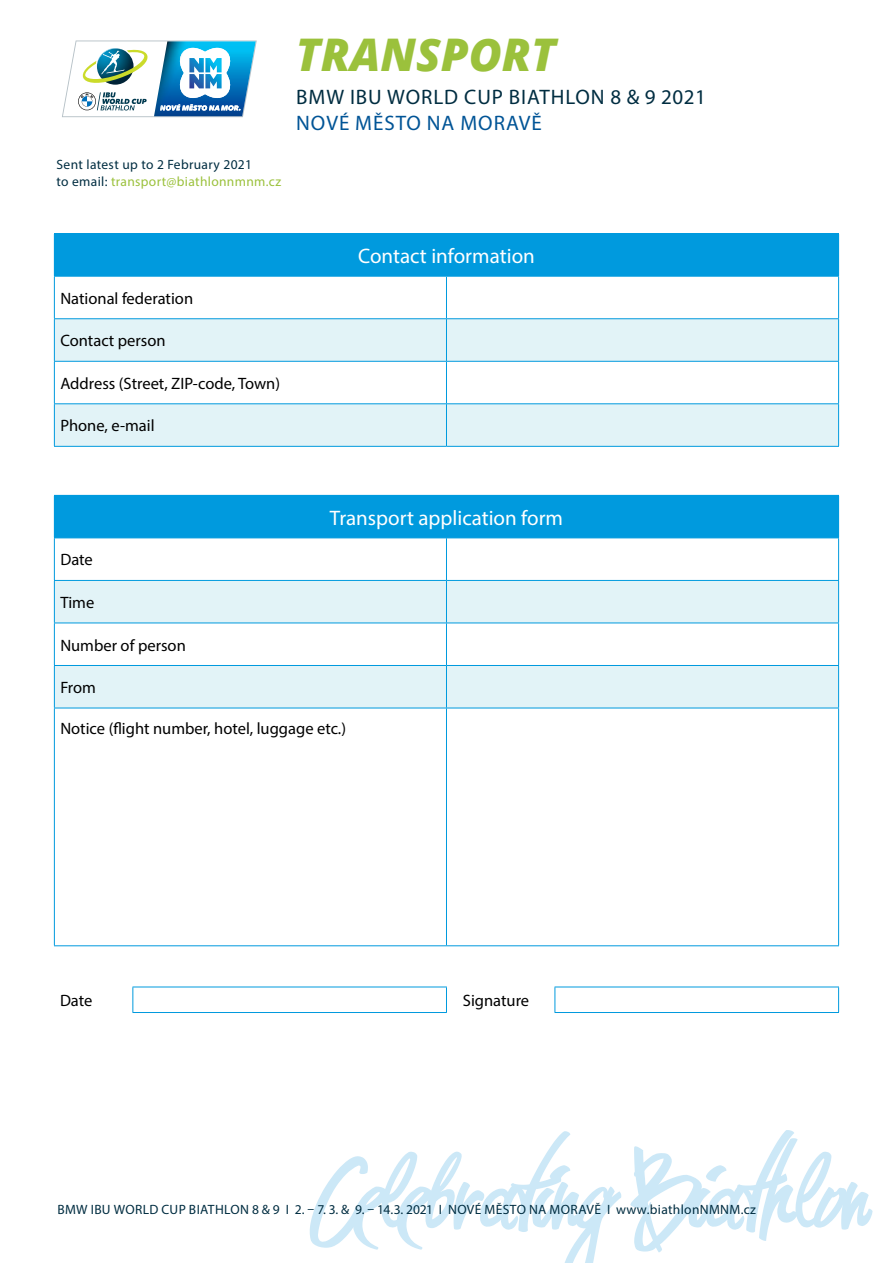
<style>
.page{position:relative;width:893px;height:1263px;background:#fff}
.page>*{position:absolute;margin:0;border:0;box-sizing:border-box;transform-origin:0 0}
.t1{font:italic 800 45px "Open Sans";color:#9bc13c}
.t2{font:21px "Myriad Pro";color:#fff}
.t3{font:21px "Myriad Pro";letter-spacing:.045em;color:#002d41}
.t4{font:21px "Myriad Pro";letter-spacing:.045em;color:#005496}
.t5{font:16.5px "Myriad Pro";color:#000}
.t6{font:13.5px/16.2px "Myriad Pro";letter-spacing:.025em;color:#002d41}
.s1{color:#9bc13c}
</style>
<div class="page">
<svg style="left:309px;top:1131px;width:312px;height:132px"></svg>
<svg style="left:630px;top:1130px;width:243px;height:122px"></svg>
<div style="left:54px;top:495px;width:785px;height:43px;background:#009ade"></div>
<svg style="left:55px;top:538px;width:783px;height:42px"></svg>
<svg style="left:55px;top:581px;width:783px;height:127px;fill:#e2f3f7"></svg>
<hr style="left:54px;top:538px;width:1px;height:42px;background:#009ade">
<hr style="left:446px;top:538px;width:1px;height:42px;background:#009ade">
<hr style="left:838px;top:538px;width:1px;height:42px;background:#009ade">
<hr style="left:54px;top:580px;width:392px;height:1px;background:#009ade">
<hr style="left:54px;top:581px;width:1px;height:42px;background:#009ade">
<hr style="left:446px;top:580px;width:393px;height:1px;background:#009ade">
<hr style="left:446px;top:581px;width:1px;height:42px;background:#009ade">
<hr style="left:838px;top:581px;width:1px;height:42px;background:#009ade">
<hr style="left:54px;top:623px;width:392px;height:1px;background:#009ade">
<hr style="left:54px;top:623px;width:1px;height:42px;background:#009ade">
<hr style="left:446px;top:623px;width:393px;height:1px;background:#009ade">
<hr style="left:446px;top:623px;width:1px;height:42px;background:#009ade">
<hr style="left:838px;top:623px;width:1px;height:42px;background:#009ade">
<hr style="left:54px;top:665px;width:392px;height:1px;background:#009ade">
<hr style="left:54px;top:666px;width:1px;height:42px;background:#009ade">
<hr style="left:446px;top:665px;width:393px;height:1px;background:#009ade">
<hr style="left:446px;top:666px;width:1px;height:42px;background:#009ade">
<hr style="left:838px;top:666px;width:1px;height:42px;background:#009ade">
<hr style="left:54px;top:708px;width:392px;height:1px;background:#009ade">
<hr style="left:54px;top:708px;width:1px;height:237px;background:#009ade">
<hr style="left:446px;top:708px;width:393px;height:1px;background:#009ade">
<hr style="left:446px;top:708px;width:1px;height:237px;background:#009ade">
<hr style="left:838px;top:708px;width:1px;height:237px;background:#009ade">
<hr style="left:54px;top:945px;width:392px;height:1px;background:#009ade">
<hr style="left:446px;top:945px;width:393px;height:1px;background:#009ade">
<div style="left:54px;top:234px;width:785px;height:42px;background:#009ade"></div>
<svg style="left:55px;top:319px;width:783px;height:127px;fill:#e2f3f7"></svg>
<hr style="left:54px;top:233px;width:392px;height:1px;background:#009ade">
<hr style="left:446px;top:233px;width:393px;height:1px;background:#009ade">
<hr style="left:54px;top:276px;width:392px;height:1px;background:#009ade">
<hr style="left:54px;top:277px;width:1px;height:41px;background:#009ade">
<hr style="left:446px;top:276px;width:393px;height:1px;background:#009ade">
<hr style="left:446px;top:277px;width:1px;height:41px;background:#009ade">
<hr style="left:838px;top:277px;width:1px;height:41px;background:#009ade">
<hr style="left:54px;top:318px;width:392px;height:1px;background:#009ade">
<hr style="left:54px;top:319px;width:1px;height:42px;background:#009ade">
<hr style="left:446px;top:318px;width:393px;height:1px;background:#009ade">
<hr style="left:446px;top:319px;width:1px;height:42px;background:#009ade">
<hr style="left:838px;top:319px;width:1px;height:42px;background:#009ade">
<hr style="left:54px;top:361px;width:392px;height:1px;background:#009ade">
<hr style="left:54px;top:362px;width:1px;height:41px;background:#009ade">
<hr style="left:446px;top:361px;width:393px;height:1px;background:#009ade">
<hr style="left:446px;top:362px;width:1px;height:41px;background:#009ade">
<hr style="left:838px;top:362px;width:1px;height:41px;background:#009ade">
<hr style="left:54px;top:403px;width:392px;height:1px;background:#009ade">
<hr style="left:54px;top:404px;width:1px;height:42px;background:#009ade">
<hr style="left:446px;top:403px;width:393px;height:1px;background:#009ade">
<hr style="left:446px;top:404px;width:1px;height:42px;background:#009ade">
<hr style="left:838px;top:404px;width:1px;height:42px;background:#009ade">
<hr style="left:54px;top:446px;width:392px;height:1px;background:#009ade">
<hr style="left:446px;top:446px;width:393px;height:1px;background:#009ade">
<hr style="left:132px;top:986px;width:315px;height:1px;background:#009ade">
<hr style="left:132px;top:1012px;width:315px;height:1px;background:#009ade">
<hr style="left:555px;top:986px;width:284px;height:1px;background:#009ade">
<svg style="left:132px;top:987px;width:707px;height:25px"></svg>
<hr style="left:555px;top:1012px;width:284px;height:1px;background:#009ade">
<svg style="left:62px;top:41px;width:195px;height:76px"></svg>
<p class="t6" style="left:57px;top:156px;width:226px">Sent latest up to 2 February 2021<br>to email: <span class="s1">transport@biathlonnmnm.cz</span></p>
<h1 class="t1" style="left:296px;top:21px;width:261px">TRANSPORT</h1>
<p class="t3" style="left:296px;top:84px;width:411px">BMW IBU WORLD CUP BIATHLON 8 &amp; 9 2021</p>
<p class="t4" style="left:296px;top:110px;width:247px">NOVÉ MĚSTO NA MORAVĚ</p>
<p class="t5" style="left:60px;top:288px;width:134px">National federation</p>
<p class="t5" style="left:60px;top:331px;width:107px">Contact person</p>
<p class="t5" style="left:60px;top:373px;width:221px">Address (Street, ZIP-code, Town)</p>
<p class="t5" style="left:60px;top:416px;width:96px">Phone, e-mail</p>
<p class="t2" style="left:358px;top:243px;width:178px">Contact information</p>
<p class="t2" style="left:330px;top:505px;width:235px">Transport application form</p>
<p class="t5" style="left:60px;top:550px;width:34px">Date</p>
<p class="t5" style="left:60px;top:592px;width:35px">Time</p>
<p class="t5" style="left:60px;top:635px;width:127px">Number of person</p>
<p class="t5" style="left:60px;top:677px;width:37px">From</p>
<p class="t5" style="left:60px;top:718px;width:287px">Notice (flight number, hotel, luggage etc.)</p>
<p class="t5" style="left:60px;top:990px;width:34px">Date</p>
<p class="t5" style="left:463px;top:990px;width:68px">Signature</p>
<p class="t6" style="left:58px;top:1201px;width:700px">BMW IBU WORLD CUP BIATHLON 8 &amp; 9 I 2. – 7. 3. &amp; 9. – 14.3. 2021 I NOVÉ MĚSTO NA MORAVĚ I www.biathlonNMNM.cz</p>
</div>
